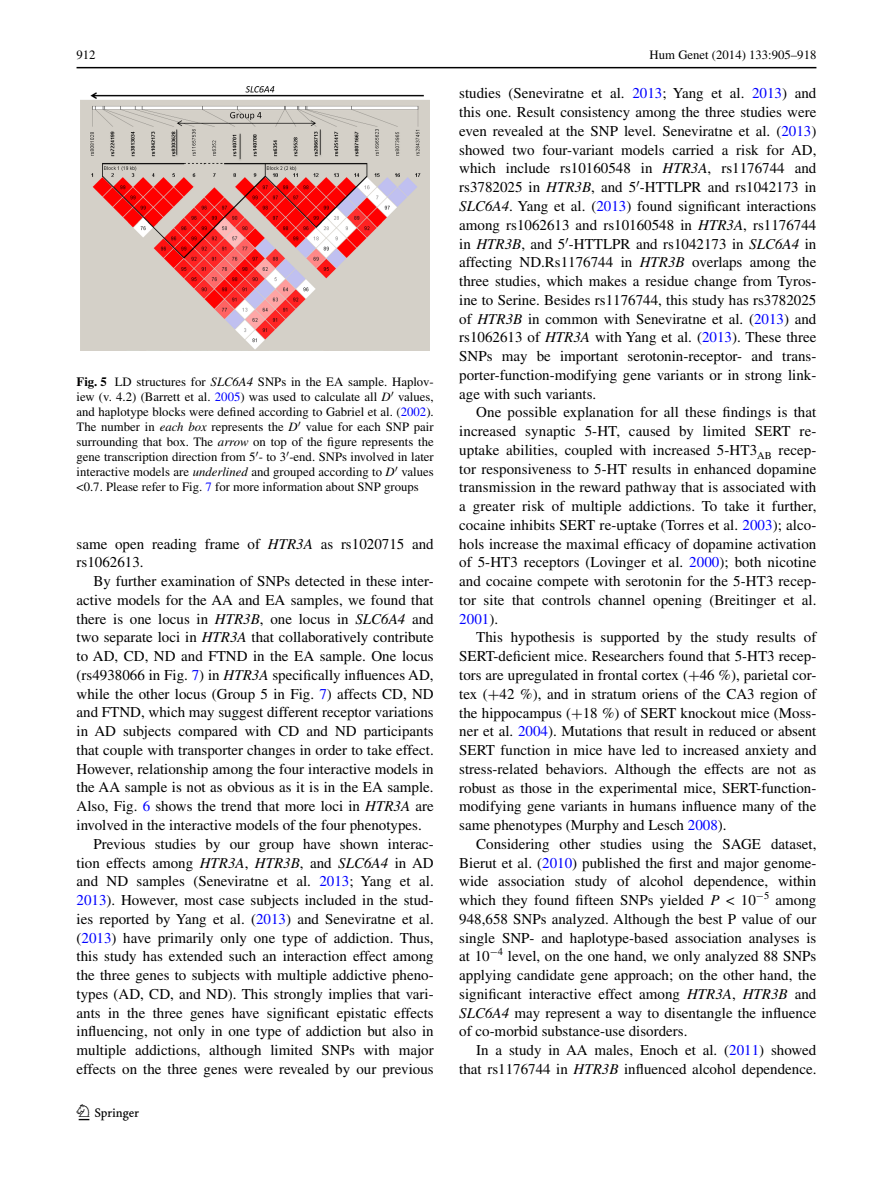
<style>
.page{position:relative;width:893px;height:1187px;background:#fff}
.page>*{position:absolute;margin:0;border:0;box-sizing:border-box;transform-origin:0 0}
.t1{font:22.5px "Springnew";color:#000}
.t2{font:15px/18.8px "Times";color:#000;text-align:justify}
.t3{font:12.75px/15px "Times";color:#000;text-align:justify}
.s1{font-weight:700}
.s2{font-style:italic}
.s3{color:#00f}
.s4{font-family:"MTSY"}
</style>
<div class="page">
<hr style="left:77px;top:67px;width:739px;height:1px;background:#000">
<img style="left:81px;top:87px;width:348px;height:263px">
<p class="t3" style="left:77px;top:48px;width:21px">912</p>
<p class="t3" style="left:650px;top:48px;width:168px">Hum Genet (2014) 133:905–918</p>
<p class="t3" style="left:77px;top:374px;width:359px"><span class="s1">Fig. 5</span> LD structures for <span class="s2">SLC6A4</span> SNPs in the EA sample. Haplov&shy;iew (v. 4.2) (Barrett et al. <span class="s3">2005</span>) was used to calculate all <span class="s2">D</span> values, and haplotype blocks were defined according to Gabriel et al. (<span class="s3">2002</span>).<br>The number in <span class="s2">each box</span> represents the <span class="s2">D</span> value for each SNP pair surrounding that box. The <span class="s2">arrow</span> on top of the figure represents the gene transcription direction from 5 - to 3 -end. SNPs involved in later interactive models are <span class="s2">underlined</span> and grouped according to <span class="s2">D</span> values &lt;0.7. Please refer to Fig. <span class="s3">7</span> for more information about SNP groups</p>
<p class="t2" style="left:77px;top:534px;width:359px">same open reading frame of <span class="s2">HTR3A</span> as rs1020715 and rs1062613.</p>
<p class="t2" style="left:94px;top:571px;width:342px">By further examination of SNPs detected in these inter-</p>
<p class="t2" style="left:77px;top:590px;width:359px">active models for the AA and EA samples, we found that</p>
<p class="t2" style="left:77px;top:609px;width:359px">there is one locus in <span class="s2">HTR3B</span>, one locus in <span class="s2">SLC6A4</span> and</p>
<p class="t2" style="left:77px;top:628px;width:359px">two separate loci in <span class="s2">HTR3A</span> that collaboratively contribute</p>
<p class="t2" style="left:77px;top:646px;width:359px">to AD, CD, ND and FTND in the EA sample. One locus</p>
<p class="t2" style="left:77px;top:665px;width:359px">(rs4938066 in Fig. <span class="s3">7</span>) in <span class="s2">HTR3A</span> specifically influences AD,</p>
<p class="t2" style="left:77px;top:684px;width:359px">while the other locus (Group 5 in Fig. <span class="s3">7</span>) affects CD, ND</p>
<p class="t2" style="left:77px;top:703px;width:359px">and FTND, which may suggest different receptor variations</p>
<p class="t2" style="left:77px;top:721px;width:359px">in AD subjects compared with CD and ND participants</p>
<p class="t2" style="left:77px;top:740px;width:359px">that couple with transporter changes in order to take effect.</p>
<p class="t2" style="left:77px;top:759px;width:359px">However, relationship among the four interactive models in</p>
<p class="t2" style="left:77px;top:778px;width:359px">the AA sample is not as obvious as it is in the EA sample.</p>
<p class="t2" style="left:77px;top:796px;width:359px">Also, Fig. <span class="s3">6</span> shows the trend that more loci in <span class="s2">HTR3A</span> are</p>
<p class="t2" style="left:77px;top:815px;width:347px">involved in the interactive models of the four phenotypes.</p>
<p class="t2" style="left:94px;top:834px;width:342px">Previous studies by our group have shown interac-</p>
<p class="t2" style="left:77px;top:853px;width:359px">tion effects among <span class="s2">HTR3A</span>, <span class="s2">HTR3B</span>, and <span class="s2">SLC6A4</span> in AD</p>
<p class="t2" style="left:77px;top:871px;width:359px">and ND samples (Seneviratne et al. <span class="s3">2013</span>; Yang et al.</p>
<p class="t2" style="left:77px;top:890px;width:359px"><span class="s3">2013</span>). However, most case subjects included in the stud-</p>
<p class="t2" style="left:77px;top:909px;width:359px">ies reported by Yang et al. (<span class="s3">2013</span>) and Seneviratne et al.</p>
<p class="t2" style="left:77px;top:928px;width:359px">(<span class="s3">2013</span>) have primarily only one type of addiction. Thus,</p>
<p class="t2" style="left:77px;top:946px;width:359px">this study has extended such an interaction effect among</p>
<p class="t2" style="left:77px;top:965px;width:359px">the three genes to subjects with multiple addictive pheno-</p>
<p class="t2" style="left:77px;top:984px;width:359px">types (AD, CD, and ND). This strongly implies that vari-</p>
<p class="t2" style="left:77px;top:1003px;width:359px">ants in the three genes have significant epistatic effects</p>
<p class="t2" style="left:77px;top:1021px;width:359px">influencing, not only in one type of addiction but also in</p>
<p class="t2" style="left:77px;top:1040px;width:359px">multiple addictions, although limited SNPs with major</p>
<p class="t2" style="left:77px;top:1059px;width:359px">effects on the three genes were revealed by our previous</p>
<h1 class="t1" style="left:79px;top:1104px;width:62px">1 3</h1>
<p class="t2" style="left:459px;top:84px;width:359px">studies (Seneviratne et al. <span class="s3">2013</span>; Yang et al. <span class="s3">2013</span>) and this one. Result consistency among the three studies were even revealed at the SNP level. Seneviratne et al. (<span class="s3">2013</span>) showed two four-variant models carried a risk for AD, which include rs10160548 in <span class="s2">HTR3A</span>, rs1176744 and rs3782025 in <span class="s2">HTR3B</span>, and 5 -HTTLPR and rs1042173 in <span class="s2">SLC6A4</span>. Yang et al. (<span class="s3">2013</span>) found significant interactions among rs1062613 and rs10160548 in <span class="s2">HTR3A</span>, rs1176744 in <span class="s2">HTR3B</span>, and 5 -HTTLPR and rs1042173 in <span class="s2">SLC6A4</span> in affecting ND.Rs1176744 in <span class="s2">HTR3B</span> overlaps among the three studies, which makes a residue change from Tyros&shy;ine to Serine. Besides rs1176744, this study has rs3782025 of <span class="s2">HTR3B</span> in common with Seneviratne et al. (<span class="s3">2013</span>) and rs1062613 of <span class="s2">HTR3A</span> with Yang et al. (<span class="s3">2013</span>). These three SNPs may be important serotonin-receptor- and trans&shy;porter-function-modifying gene variants or in strong link&shy;age with such variants.</p>
<p class="t2" style="left:459px;top:403px;width:359px;text-indent:17px">One possible explanation for all these findings is that increased synaptic 5-HT, caused by limited SERT</p>
<p class="t2" style="left:459px;top:421px;width:359px;text-indent:340px">re&shy;uptake abilities, coupled with increased 5-HT3<sub>AB</sub> recep&shy;tor responsiveness to 5-HT results in enhanced dopamine transmission in the reward pathway that is associated with a greater risk of multiple addictions. To take it further, cocaine inhibits SERT</p>
<p class="t2" style="left:459px;top:515px;width:359px;text-indent:140px">re-uptake (Torres et al. <span class="s3">2003</span>); alco&shy;hols increase the maximal efficacy of dopamine activation of 5-HT3 receptors (Lovinger et al. <span class="s3">2000</span>); both nicotine and cocaine compete with serotonin for the 5-HT3 recep&shy;tor site that controls channel opening (Breitinger et al.<br><span class="s3">2001</span>).</p>
<p class="t2" style="left:476px;top:628px;width:342px">This hypothesis is supported by the study results of</p>
<p class="t2" style="left:459px;top:646px;width:10px">SERT</p>
<p class="t2" style="left:459px;top:646px;width:359px;text-indent:34px">-deficient mice. Researchers found that 5-HT3 recep&shy;tors are upregulated in frontal cortex (<span class="s4">+</span>46 %), parietal cor&shy;tex (<span class="s4">+</span>42 %), and in stratum oriens of the CA3 region of the hippocampus (<span class="s4">+</span>18 %) of SERT</p>
<p class="t2" style="left:459px;top:703px;width:359px;text-indent:221px">knockout mice (Moss&shy;ner et al. <span class="s3">2004</span>). Mutations that result in reduced or absent SERT</p>
<p class="t2" style="left:459px;top:740px;width:359px;text-indent:41px">function in mice have led to increased anxiety and stress-related behaviors. Although the effects are not as robust as those in the experimental mice, SERT</p>
<p class="t2" style="left:459px;top:778px;width:359px;text-indent:297px">-function&shy;modifying gene variants in humans influence many of the same phenotypes (Murphy and Lesch <span class="s3">2008</span>).</p>
<p class="t2" style="left:459px;top:834px;width:359px;text-indent:17px">Considering other studies using the SAGE dataset, Bierut et al. (<span class="s3">2010</span>) published the first and major genome&shy;wide association study of alcohol dependence, within which they found fifteen SNPs yielded <span class="s2">P</span> &lt; 10<sup>−</sup><sup>5</sup> among 948,658 SNPs analyzed. Although the best P value of our single SNP- and haplotype-based association analyses is at 10<sup>−</sup><sup>4</sup> level, on the one hand, we only analyzed 88 SNPs applying candidate gene approach; on the other hand, the significant interactive effect among <span class="s2">HTR3A</span>, <span class="s2">HTR3B</span> and <span class="s2">SLC6A4</span> may represent a way to disentangle the influence of co-morbid substance-use disorders.</p>
<p class="t2" style="left:459px;top:1040px;width:359px;text-align:right">In a study in AA males, Enoch et al. (<span class="s3">2011</span>) showed that rs1176744 in <span class="s2">HTR3B</span> influenced alcohol dependence.</p>
</div>
